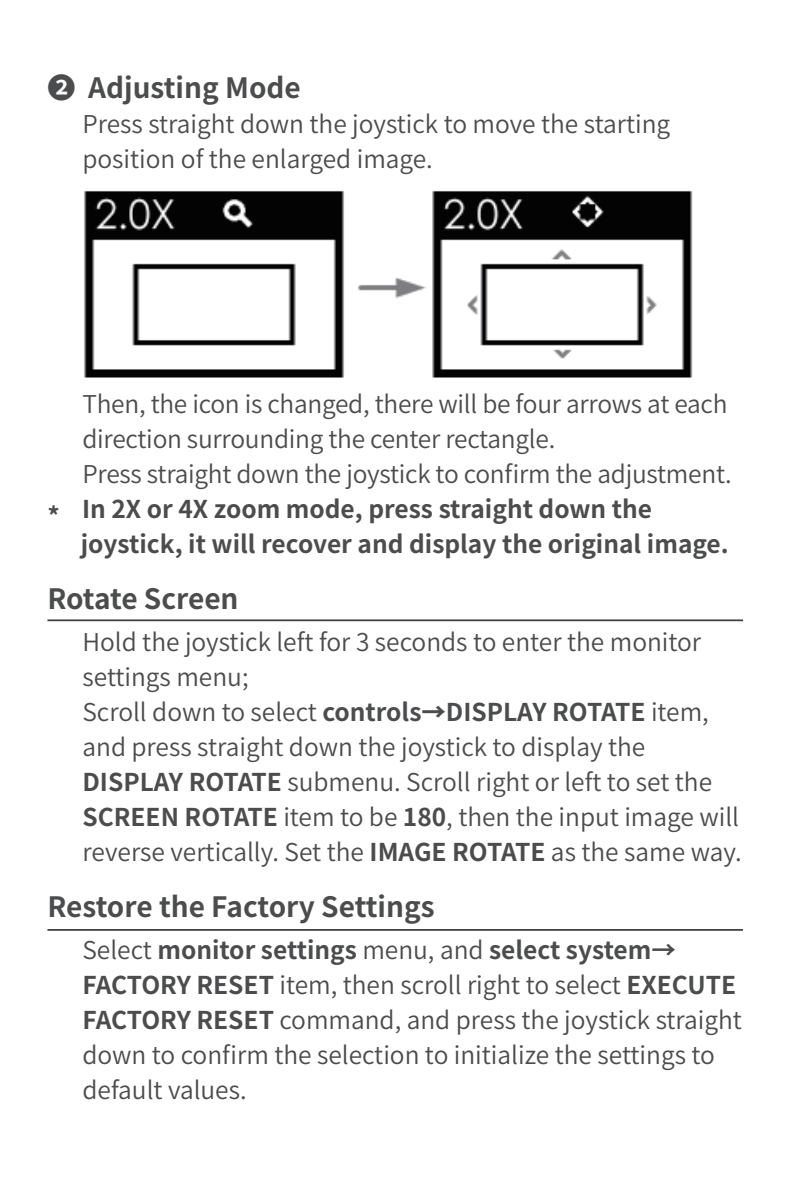
<style>
.page{position:relative;width:794px;height:1191px;background:#fff}
.page>*{position:absolute;margin:0;border:0;box-sizing:border-box;transform-origin:0 0}
.t1{font:700 28px "Source Han Sans CN";color:#4b4c4d}
.t2{font:24.5px/35px "Source Han Sans CN";color:#4b4c4d}
.t3{font:700 24.5px/35px "Source Han Sans CN";color:#4b4c4d}
.s1{font-weight:700}
.s2{font-weight:800}
</style>
<div class="page">
<img style="left:84px;top:190px;width:609px;height:188px">
<hr style="left:47px;top:619px;width:696px;height:2px;background:#3e3e3f">
<hr style="left:47px;top:929px;width:696px;height:1px;background:#3e3e3f">
<p class="t1" style="left:47px;top:72px;width:255px">❷ Adjusting Mode</p>
<p class="t2" style="left:82px;top:107px;width:589px">Press straight down the joystick to move the starting position of the enlarged image.</p>
<p class="t2" style="left:82px;top:387px;width:650px">Then, the icon is changed, there will be four arrows at each direction surrounding the center rectangle.<br>Press straight down the joystick to confirm the adjustment.</p>
<p class="t3" style="left:81px;top:492px;width:649px;text-indent:-33px">* In 2X or 4X zoom mode, press straight down the joystick, it will recover and display the original image.</p>
<p class="t1" style="left:47px;top:583px;width:193px">Rotate Screen</p>
<p class="t2" style="left:82px;top:625px;width:661px">Hold the joystick left for 3 seconds to enter the monitor settings menu;<br>Scroll down to select <span class="s1">controls</span><span class="s2">→</span><span class="s1">DISPLAY ROTATE</span> item, and press straight down the joystick to display the <span class="s1">DISPLAY ROTATE</span> submenu. Scroll right or left to set the <span class="s1">SCREEN ROTATE</span> item to be <span class="s1">180</span>, then the input image will reverse vertically. Set the <span class="s1">IMAGE ROTATE</span> as the same way.</p>
<p class="t1" style="left:47px;top:891px;width:389px">Restore the Factory Settings</p>
<p class="t2" style="left:82px;top:933px;width:661px">Select <span class="s1">monitor settings</span> menu, and <span class="s1">select system→ FACTORY RESET</span> item, then scroll right to select <span class="s1">EXECUTE FACTORY RESET</span> command, and press the joystick straight down to confirm the selection to initialize the settings to default values.</p>
</div>
